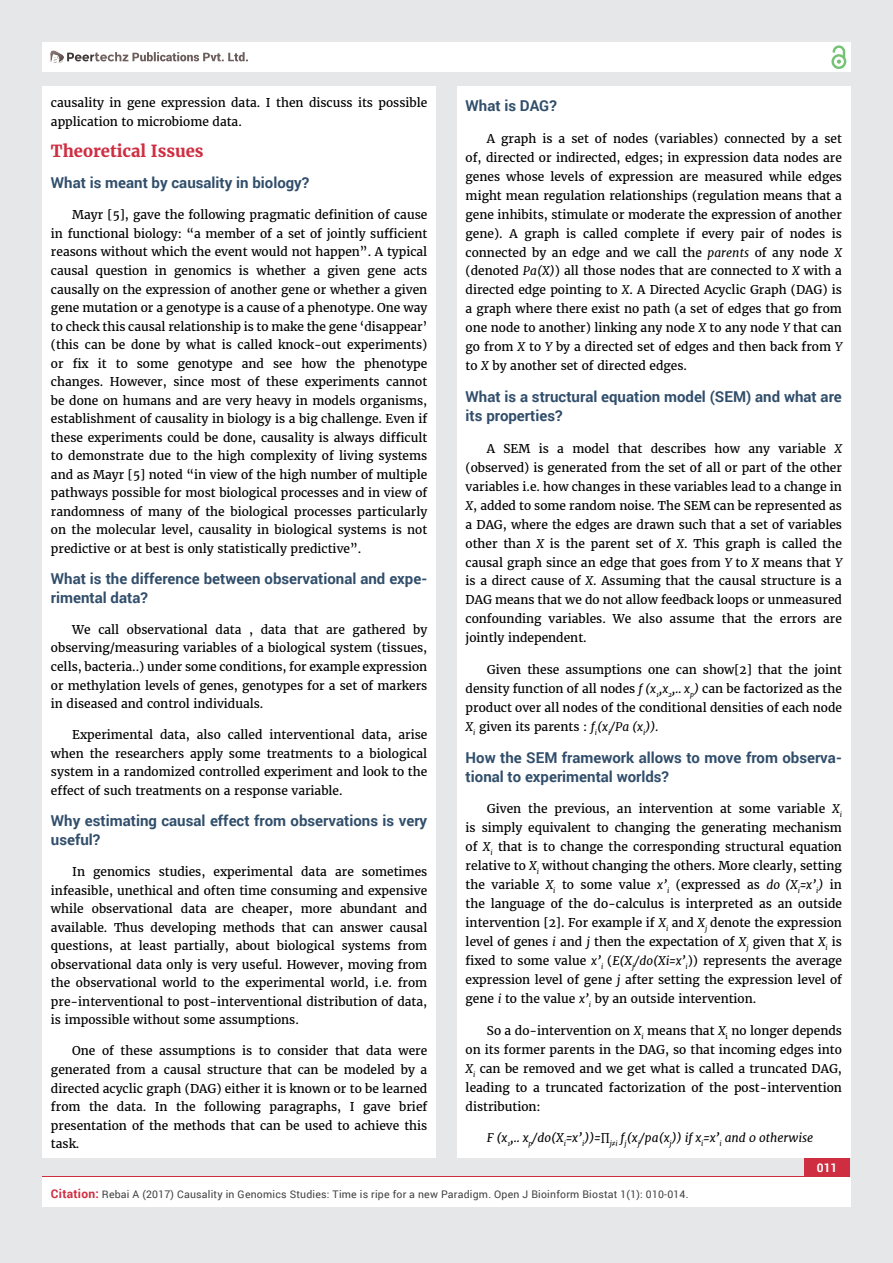
<style>
.page{position:relative;width:893px;height:1263px;background:#e6e7e8}
.page>*{position:absolute;margin:0;border:0;box-sizing:border-box;transform-origin:0 0}
.t1{font:700 16.5px "Merriweather";color:#cf2e41}
.t2{font:700 15px/18.6px "Roboto";color:#314e6b}
.t3{font:12px/18.9px "Merriweather";color:#000;text-align:justify}
.t4{font:italic 12px "Merriweather";color:#000}
.t5{font:700 12px "Roboto";color:#fff}
.t6{font:10.5px "Roboto";letter-spacing:.02em;color:#414042}
.s1{font-style:italic}
.s2{font-weight:700;font-size:12px;color:#cf2e41}
</style>
<div class="page">
<div style="left:42px;top:43px;width:808px;height:29px;background:#fff"></div>
<div style="left:831px;top:54px;width:15px;height:15px;border:2px solid #74c273;border-radius:50%"></div>
<svg style="left:831px;top:45px;width:15px;height:19px"></svg>
<div style="left:804px;top:1156px;width:46px;height:43px;background:#cf2e41"></div>
<svg style="left:49px;top:50px;width:199px;height:14px"></svg>
<div style="left:42px;top:1177px;width:809px;height:30px;background:#fff"></div>
<div style="left:42px;top:87px;width:394px;height:1071px;background:#fff"></div>
<div style="left:457px;top:87px;width:393px;height:1071px;background:#fff"></div>
<p class="t3" style="left:51px;top:94px;width:378px;line-height:18.5px">causality in gene expression data. I then discuss its possible application to microbiome data.</p>
<h1 class="t1" style="left:51px;top:141px;width:154px">Theoretical Issues</h1>
<p class="t2" style="left:51px;top:173px;width:260px">What is meant by causality in biology?</p>
<p class="t3" style="left:51px;top:206px;width:378px;text-indent:21px">Mayr [5], gave the following pragmatic definition of cause in functional biology: “a member of a set of jointly sufficient reasons without which the event would not happen”. A typical causal question in genomics is whether a given gene acts causally on the expression of another gene or whether a given gene mutation or a genotype is a cause of a phenotype. One way to check this causal relationship is to make the gene ‘disappear’ (this can be done by what is called knock-out experiments) or fix it to some genotype and see how the phenotype changes. However, since most of these experiments cannot be done on humans and are very heavy in models organisms, establishment of causality in biology is a big challenge. Even if these experiments could be done, causality is always difficult to demonstrate due to the high complexity of living systems and as Mayr [5] noted “in view of the high number of multiple pathways possible for most biological processes and in view of randomness of many of the biological processes particularly on the molecular level, causality in biological systems is not predictive or at best is only statistically predictive”.</p>
<p class="t2" style="left:51px;top:569px;width:378px">What is the difference between observational and expe&shy;rimental data?</p>
<p class="t3" style="left:51px;top:620px;width:378px;text-indent:21px">We call observational data , data that are gathered by observing/measuring variables of a biological system (tissues, cells, bacteria..) under some conditions, for example expression or methylation levels of genes, genotypes for a set of markers in diseased and control individuals.</p>
<p class="t3" style="left:51px;top:726px;width:378px;text-indent:21px">Experimental data, also called interventional data, arise when the researchers apply some treatments to a biological system in a randomized controlled experiment and look to the effect of such treatments on a response variable.</p>
<p class="t2" style="left:51px;top:811px;width:378px">Why estimating causal effect from observations is very useful?</p>
<p class="t3" style="left:51px;top:862px;width:378px;text-indent:21px">In genomics studies, experimental data are sometimes infeasible, unethical and often time consuming and expensive while observational data are cheaper, more abundant and available. Thus developing methods that can answer causal questions, at least partially, about biological systems from observational data only is very useful. However, moving from the observational world to the experimental world, i.e. from pre-interventional to post-interventional distribution of data, is impossible without some assumptions.</p>
<p class="t3" style="left:51px;top:1042px;width:378px;text-indent:21px">One of these assumptions is to consider that data were generated from a causal structure that can be modeled by a directed acyclic graph (DAG) either it is known or to be learned from the data. In the following paragraphs, I gave brief presentation of the methods that can be used to achieve this task.</p>
<p class="t2" style="left:466px;top:96px;width:93px">What is DAG?</p>
<p class="t3" style="left:466px;top:129px;width:378px;text-indent:21px">A graph is a set of nodes (variables) connected by a set of, directed or indirected, edges; in expression data nodes are genes whose levels of expression are measured while edges might mean regulation relationships (regulation means that a gene inhibits, stimulate or moderate the expression of another gene). A graph is called complete if every pair of nodes is connected by an edge and we call the <span class="s1">parents</span> of any node <span class="s1">X </span>(denoted <span class="s1">Pa(X)</span>) all those nodes that are connected to <span class="s1">X</span> with a directed edge pointing to <span class="s1">X</span>. A Directed Acyclic Graph (DAG) is a graph where there exist no path (a set of edges that go from one node to another) linking any node <span class="s1">X</span> to any node <span class="s1">Y</span> that can go from <span class="s1">X</span> to <span class="s1">Y</span> by a directed set of edges and then back from <span class="s1">Y </span>to <span class="s1">X</span> by another set of directed edges.</p>
<p class="t2" style="left:466px;top:387px;width:378px">What is a structural equation model (SEM) and what are its properties?</p>
<p class="t3" style="left:466px;top:439px;width:378px;text-indent:21px">A SEM is a model that describes how any variable <span class="s1">X </span>(observed) is generated from the set of all or part of the other variables i.e. how changes in these variables lead to a change in <span class="s1">X</span>, added to some random noise. The SEM can be represented as a DAG, where the edges are drawn such that a set of variables other than <span class="s1">X</span> is the parent set of <span class="s1">X</span>. This graph is called the causal graph since an edge that goes from <span class="s1">Y</span> to <span class="s1">X</span> means that <span class="s1">Y </span>is a direct cause of <span class="s1">X</span>. Assuming that the causal structure is a DAG means that we do not allow feedback loops or unmeasured confounding variables. We also assume that the errors are jointly independent.</p>
<p class="t3" style="left:466px;top:660px;width:378px;text-indent:21px">Given these assumptions one can show[2] that the joint density function of all nodes <span class="s1">f (x</span><sub>1</sub><span class="s1">,x</span><sub>2</sub><span class="s1">,.. x</span><sub>p</sub><span class="s1">)</span> can be factorized as the product over all nodes of the conditional densities of each node <span class="s1">X</span><sub>i</sub> given its parents : <span class="s1">f</span><sub>i</sub><span class="s1">(x</span><sub>i</sub><span class="s1">/Pa (x</span><sub>i</sub><span class="s1">)).</span></p>
<p class="t2" style="left:466px;top:747px;width:378px">How the SEM framework allows to move from observa&shy;tional to experimental worlds?</p>
<p class="t3" style="left:466px;top:800px;width:378px;text-indent:21px">Given the previous, an intervention at some variable <span class="s1">X</span><sub>i </sub>is simply equivalent to changing the generating mechanism of <span class="s1">X</span><sub>i</sub> that is to change the corresponding structural equation relative to <span class="s1">X</span><sub>i</sub> without changing the others. More clearly, setting the variable <span class="s1">X</span><sub>i</sub> to some value <span class="s1">x’</span><sub>i</sub> (expressed as <span class="s1">do (X</span><sub>i</sub><span class="s1">=x’</span><sub>i</sub><span class="s1">)</span> in the language of the do-calculus is interpreted as an outside intervention [2]. For example if <span class="s1">X</span><sub>i</sub> and <span class="s1">X</span><sub>j</sub> denote the expression level of genes <span class="s1">i</span> and <span class="s1">j</span> then the expectation of <span class="s1">X</span><sub>j</sub> given that <span class="s1">X</span><sub>i</sub> is fixed to some value <span class="s1">x’</span><sub>i</sub> (<span class="s1">E(X</span><sub>j</sub><span class="s1">/do(Xi=x’</span><sub>i</sub>)) represents the average expression level of gene <span class="s1">j</span> after setting the expression level of gene <span class="s1">i</span> to the value <span class="s1">x’</span><sub>i</sub> by an outside intervention.</p>
<p class="t3" style="left:466px;top:1021px;width:378px;text-indent:21px">So a do-intervention on <span class="s1">X</span><sub>i</sub> means that <span class="s1">X</span><sub>i</sub> no longer depends on its former parents in the DAG, so that incoming edges into <span class="s1">X</span><sub>i</sub> can be removed and we get what is called a truncated DAG, leading to a truncated factorization of the post-intervention distribution:</p>
<p class="t4" style="left:487px;top:1131px;width:328px">F (x<sub>1</sub>,.. x<sub>p</sub>/do(X<sub>i</sub>=x’<sub>i</sub>))=∏<sub>j≠i</sub> f<sub>j</sub>(x<sub>j</sub>/pa(x<sub>j</sub>)) if x<sub>i</sub>=x’<sub>i</sub> and 0 otherwise</p>
<p class="t5" style="left:817px;top:1159px;width:22px">011</p>
<p class="t6" style="left:51px;top:1187px;width:639px"><span class="s2">Citation:</span> Rebai A (2017) Causality in Genomics Studies: Time is ripe for a new Paradigm. Open J Bioinform Biostat 1(1): 010-014.</p>
</div>
